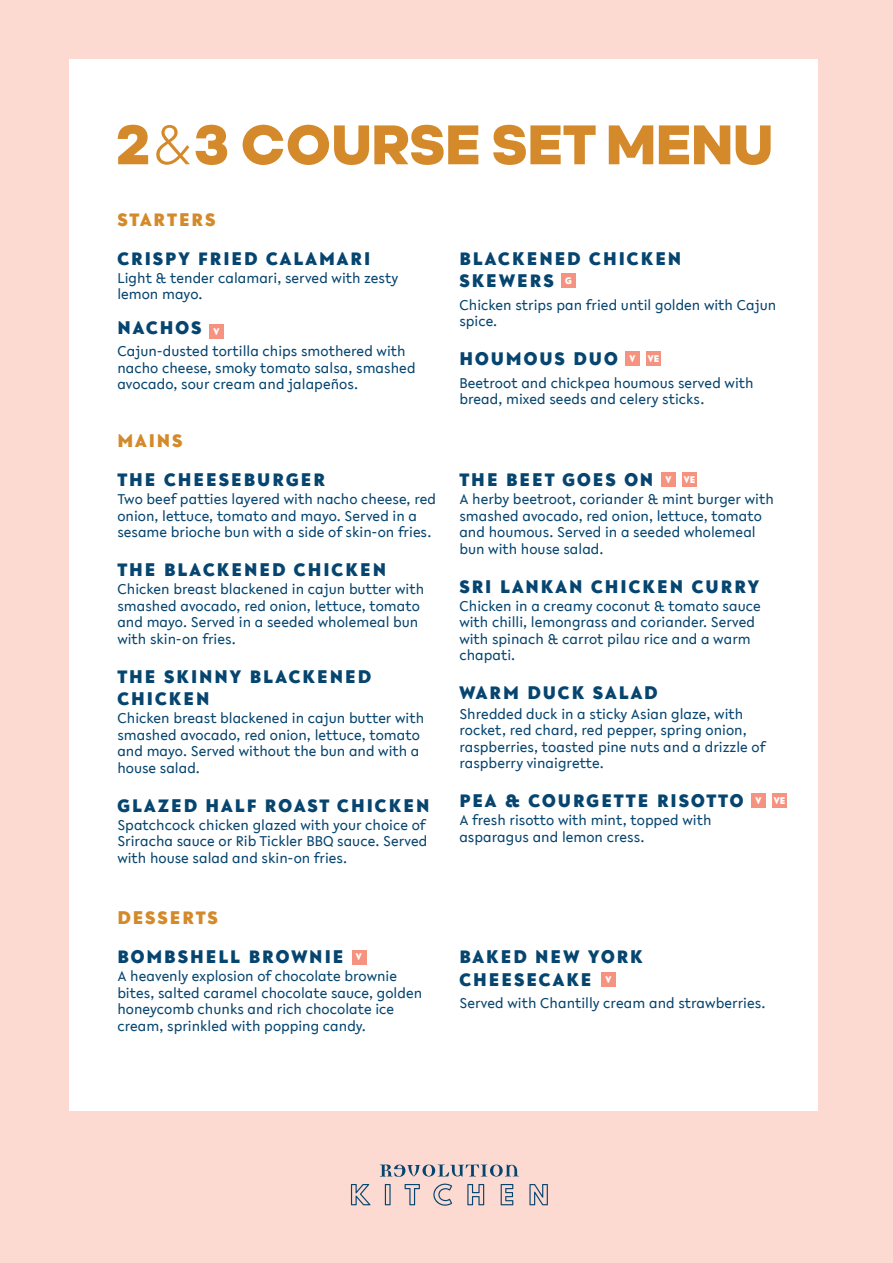
<style>
.page{position:relative;width:893px;height:1263px;background:#fcdad1}
.page>*{position:absolute;margin:0;border:0;box-sizing:border-box;transform-origin:0 0}
.t1{font:900 55.5px "Soin Sans Neue";color:#d48a2b}
.t2{font:900 19.5px/22.5px "Lelo";letter-spacing:.1em;color:#06456f}
.t3{font:900 19.5px "Lelo";letter-spacing:.1em;color:#d48a2b}
.t4{font:15px/16.5px "Lelo";color:#06456f}
.t5{font:900 10.35px "Lelo";color:#fff}
.s1{font-weight:300}
</style>
<div class="page">
<div style="left:69px;top:60px;width:749px;height:1051px;background:#fff"></div>
<svg style="left:351px;top:1184px;width:19px;height:21px"></svg>
<svg style="left:385px;top:1184px;width:6px;height:21px"></svg>
<svg style="left:405px;top:1184px;width:15px;height:21px"></svg>
<svg style="left:433px;top:1183px;width:19px;height:23px"></svg>
<svg style="left:467px;top:1184px;width:17px;height:21px"></svg>
<svg style="left:501px;top:1184px;width:12px;height:21px"></svg>
<svg style="left:529px;top:1184px;width:19px;height:21px"></svg>
<svg style="left:380px;top:1164px;width:139px;height:13px"></svg>
<div style="left:661px;top:472px;width:15px;height:15px;background:#f59380"></div>
<div style="left:682px;top:472px;width:15px;height:15px;background:#f59380"></div>
<div style="left:751px;top:793px;width:15px;height:15px;background:#f59380"></div>
<div style="left:772px;top:793px;width:15px;height:15px;background:#f59380"></div>
<div style="left:625px;top:351px;width:15px;height:15px;background:#f59380"></div>
<div style="left:646px;top:351px;width:15px;height:15px;background:#f59380"></div>
<div style="left:209px;top:324px;width:15px;height:15px;background:#f59380"></div>
<div style="left:352px;top:949px;width:14px;height:15px;background:#f59380"></div>
<div style="left:601px;top:972px;width:15px;height:15px;background:#f59380"></div>
<div style="left:561px;top:273px;width:15px;height:15px;background:#f59380"></div>
<h1 class="t1" style="left:116px;top:93px;width:659px">2<span class="s1">&amp;</span>3 COURSE SET MENU</h1>
<h2 class="t3" style="left:117px;top:206px;width:100px">STARTERS</h2>
<h2 class="t2" style="left:117px;top:247px;width:254px">CRISPY FRIED CALAMARI</h2>
<p class="t4" style="left:117px;top:269px;width:282px">Light &amp; tender calamari, served with zesty lemon mayo.</p>
<h2 class="t2" style="left:117px;top:316px;width:86px">NACHOS</h2>
<p class="t4" style="left:117px;top:343px;width:300px">Cajun-dusted tortilla chips smothered with nacho cheese, smoky tomato salsa, smashed avocado, sour cream and jalapeños.</p>
<p class="t5" style="left:213px;top:324px;width:7px">V</p>
<h2 class="t3" style="left:117px;top:427px;width:67px">MAINS</h2>
<h2 class="t2" style="left:117px;top:468px;width:209px">THE CHEESEBURGER</h2>
<p class="t4" style="left:117px;top:491px;width:320px">Two beef patties layered with nacho cheese, red onion, lettuce, tomato and mayo. Served in a sesame brioche bun with a side of skin-on fries.</p>
<h2 class="t2" style="left:117px;top:558px;width:270px">THE BLACKENED CHICKEN</h2>
<p class="t4" style="left:117px;top:581px;width:308px">Chicken breast blackened in cajun butter with smashed avocado, red onion, lettuce, tomato and mayo. Served in a seeded wholemeal bun with skin-on fries.</p>
<h2 class="t2" style="left:117px;top:665px;width:255px">THE SKINNY BLACKENED<br>CHICKEN</h2>
<p class="t4" style="left:117px;top:710px;width:308px">Chicken breast blackened in cajun butter with smashed avocado, red onion, lettuce, tomato and mayo. Served without the bun and with a house salad.</p>
<h2 class="t2" style="left:117px;top:794px;width:314px">GLAZED HALF ROAST CHICKEN</h2>
<p class="t4" style="left:117px;top:816px;width:312px">Spatchcock chicken glazed with your choice of<br>Sriracha sauce or Rib Tickler BBQ sauce. Served with house salad and skin-on fries.</p>
<h2 class="t3" style="left:117px;top:904px;width:102px">DESSERTS</h2>
<h2 class="t2" style="left:117px;top:945px;width:228px">BOMBSHELL BROWNIE</h2>
<p class="t4" style="left:117px;top:968px;width:306px">A heavenly explosion of chocolate brownie bites, salted caramel chocolate sauce, golden honeycomb chunks and rich chocolate ice cream, sprinkled with popping candy.</p>
<p class="t5" style="left:356px;top:950px;width:7px">V</p>
<h2 class="t2" style="left:459px;top:247px;width:223px">BLACKENED CHICKEN<br>SKEWERS</h2>
<p class="t4" style="left:459px;top:296px;width:318px">Chicken strips pan fried until golden with Cajun spice.</p>
<h2 class="t2" style="left:459px;top:347px;width:160px">HOUMOUS DUO</h2>
<p class="t4" style="left:459px;top:374px;width:296px">Beetroot and chickpea houmous served with bread, mixed seeds and celery sticks.</p>
<p class="t5" style="left:565px;top:273px;width:8px">G</p>
<p class="t5" style="left:629px;top:351px;width:31px">V VE</p>
<h2 class="t2" style="left:459px;top:468px;width:196px">THE BEET GOES ON</h2>
<p class="t4" style="left:459px;top:491px;width:316px">A herby beetroot, coriander &amp; mint burger with smashed avocado, red onion, lettuce, tomato and houmous. Served in a seeded wholemeal bun with house salad.</p>
<h2 class="t2" style="left:459px;top:575px;width:301px">SRI LANKAN CHICKEN CURRY</h2>
<p class="t4" style="left:459px;top:597px;width:303px">Chicken in a creamy coconut &amp; tomato sauce with chilli, lemongrass and coriander. Served with spinach &amp; carrot pilau rice and a warm chapati.</p>
<h2 class="t2" style="left:459px;top:681px;width:200px">WARM DUCK SALAD</h2>
<p class="t4" style="left:459px;top:705px;width:307px">Shredded duck in a sticky Asian glaze, with rocket, red chard, red pepper, spring onion, raspberries, toasted pine nuts and a drizzle of raspberry vinaigrette.</p>
<h2 class="t2" style="left:459px;top:789px;width:286px">PEA &amp; COURGETTE RISOTTO</h2>
<p class="t4" style="left:459px;top:812px;width:254px">A fresh risotto with mint, topped with asparagus and lemon cress.</p>
<p class="t5" style="left:665px;top:472px;width:31px">V VE</p>
<p class="t5" style="left:755px;top:793px;width:31px">V VE</p>
<h2 class="t2" style="left:459px;top:945px;width:185px">BAKED NEW YORK<br>CHEESECAKE</h2>
<p class="t4" style="left:459px;top:995px;width:308px">Served with Chantilly cream and strawberries.</p>
<p class="t5" style="left:605px;top:972px;width:7px">V</p>
</div>
